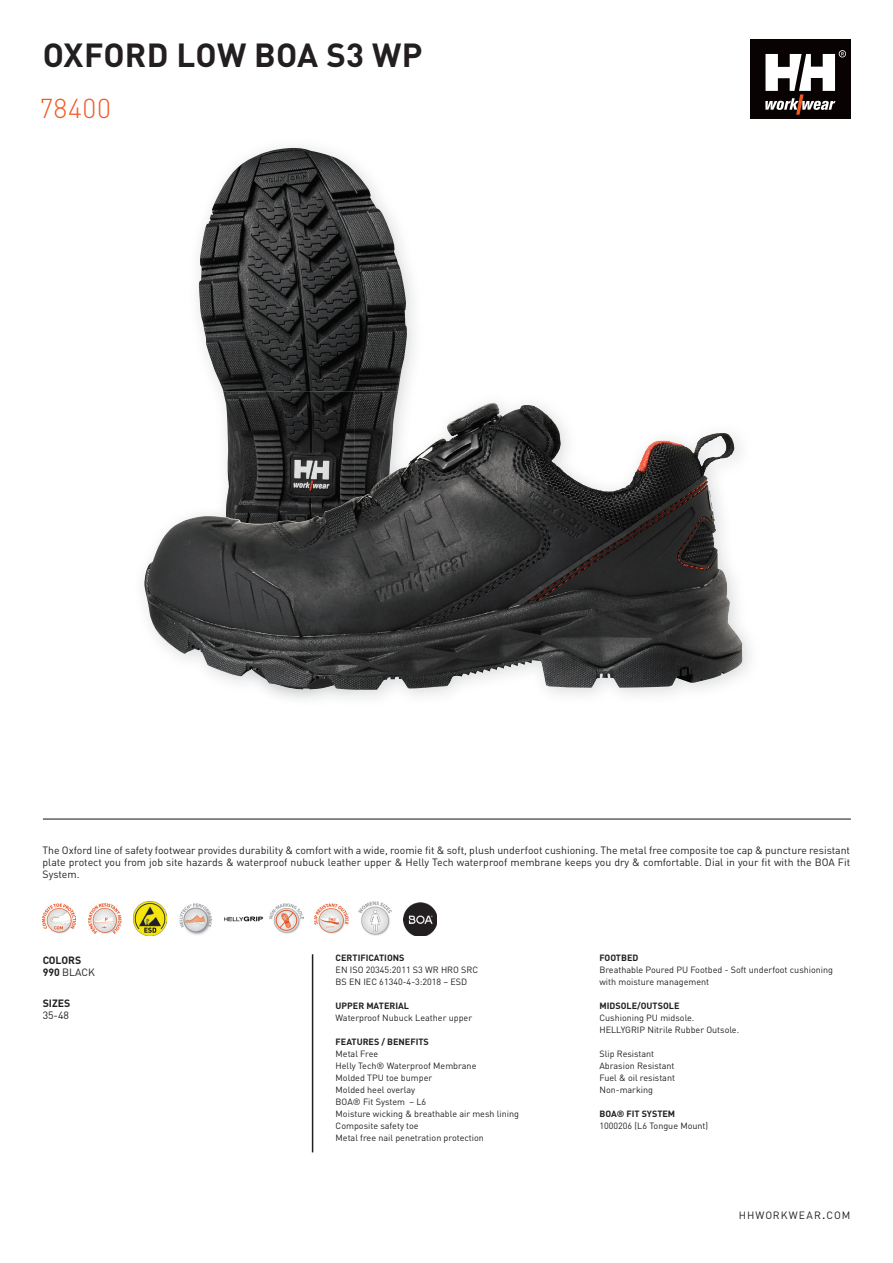
<style>
.page{position:relative;width:893px;height:1263px;background:#fff}
.page>*{position:absolute;margin:0;border:0;box-sizing:border-box;transform-origin:0 0}
.t1{font:700 33px "DINOT";letter-spacing:.005em;color:#231f20}
.t2{font:300 27px "DINOT";letter-spacing:.02em;color:#f15924}
.t3{font:10.5px/12px "DINOT";color:#231f20;text-align:justify}
.t4{font:700 10.5px/12px "DINOT";color:#231f20}
.t5{font:10.5px "DINOT";letter-spacing:.09em;color:#231f20}
.t6{font:9px/12px "DINOT";color:#231f20}
.t7{font:700 9px "DINOT";color:#231f20}
.s1{font-weight:400}
.s2{font-size:15px}
</style>
<div class="page">
<hr style="left:43px;top:818px;width:808px;height:1px;background:#231f20">
<img style="left:198px;top:147px;width:216px;height:238px">
<img style="left:199px;top:149px;width:208px;height:243px">
<hr style="left:312px;top:954px;width:1px;height:198px;background:#231f20">
<div style="left:750px;top:40px;width:100px;height:79px;background:#080302"></div>
<svg style="left:765px;top:50px;width:81px;height:65px"></svg>
<img style="left:143px;top:392px;width:80px;height:286px">
<img style="left:398px;top:392px;width:352px;height:304px">
<img style="left:223px;top:392px;width:131px;height:297px">
<img style="left:354px;top:392px;width:44px;height:283px">
<img style="left:298px;top:403px;width:195px;height:119px">
<img style="left:43px;top:903px;width:33px;height:31px">
<img style="left:270px;top:903px;width:33px;height:31px">
<img style="left:133px;top:902px;width:34px;height:33px">
<img style="left:88px;top:904px;width:33px;height:29px">
<img style="left:359px;top:902px;width:32px;height:33px">
<img style="left:179px;top:903px;width:33px;height:32px">
<img style="left:315px;top:903px;width:33px;height:31px">
<img style="left:404px;top:903px;width:33px;height:33px">
<img style="left:224px;top:916px;width:39px;height:6px">
<h1 class="t1" style="left:43px;top:33px;width:381px">OXFORD LOW BOA S3 WP</h1>
<h2 class="t2" style="left:40px;top:90px;width:73px">78400</h2>
<p class="t3" style="left:43px;top:844px;width:809px">The Oxford line of safety footwear provides durability &amp; comfort with a wide, roomie fit &amp; soft, plush underfoot cushioning. The metal free composite toe cap &amp; puncture resistant plate protect you from job site hazards &amp; waterproof nubuck leather upper &amp; Helly Tech waterproof membrane keeps you dry &amp; comfortable. Dial in your fit with the BOA Fit System.</p>
<p class="t4" style="left:43px;top:954px;width:54px">COLORS<br>990 <span class="s1">BLACK</span></p>
<p class="t4" style="left:43px;top:997px;width:29px">SIZES</p>
<p class="t3" style="left:43px;top:1009px;width:28px">35-48</p>
<p class="t7" style="left:336px;top:952px;width:70px">CERTIFICATIONS</p>
<p class="t6" style="left:336px;top:963px;width:144px">EN ISO 20345:2011 S3 WR HRO SRC<br>BS EN IEC 61340-4-3:2018 – ESD</p>
<p class="t7" style="left:336px;top:1000px;width:75px">UPPER MATERIAL</p>
<p class="t6" style="left:336px;top:1011px;width:138px">Waterproof Nubuck Leather upper</p>
<p class="t7" style="left:336px;top:1036px;width:95px">FEATURES / BENEFITS</p>
<p class="t6" style="left:336px;top:1047px;width:185px">Metal Free<br>Helly Tech® Waterproof Membrane<br>Molded TPU toe bumper<br>Molded heel overlay<br>BOA® Fit System – L6<br>Moisture wicking &amp; breathable air mesh lining<br>Composite safety toe<br>Metal free nail penetration protection</p>
<p class="t7" style="left:599px;top:952px;width:40px">FOOTBED</p>
<p class="t6" style="left:599px;top:963px;width:235px">Breathable Poured PU Footbed - Soft underfoot cushioning with moisture management</p>
<p class="t7" style="left:599px;top:1000px;width:82px">MIDSOLE/OUTSOLE</p>
<p class="t6" style="left:599px;top:1011px;width:141px">Cushioning PU midsole.<br>HELLYGRIP Nitrile Rubber Outsole.</p>
<p class="t6" style="left:599px;top:1047px;width:77px">Slip Resistant<br>Abrasion Resistant<br>Fuel &amp; oil resistant<br>Non-marking</p>
<p class="t7" style="left:599px;top:1108px;width:77px">BOA® FIT SYSTEM</p>
<p class="t6" style="left:599px;top:1119px;width:110px">1000206 (L6 Tongue Mount)</p>
<p class="t5" style="left:739px;top:1208px;width:113px">HHWORKWEAR<span class="s2">.</span>COM</p>
</div>
